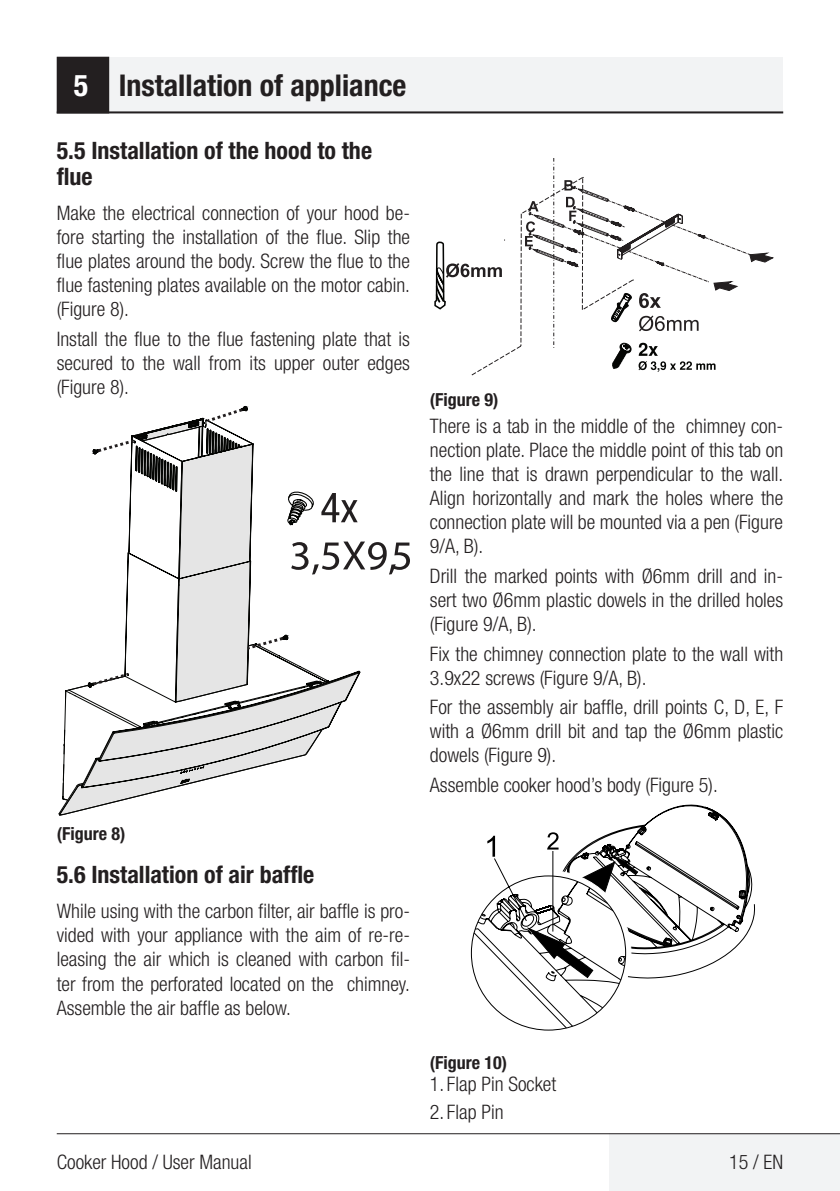
<style>
.page{position:relative;width:840px;height:1191px;background:#fff}
.page>*{position:absolute;margin:0;border:0;box-sizing:border-box;transform-origin:0 0}
.Unite_Baslik_Icerik{font:700 condensed 30px "Helvetica Neue LT Pro";color:#231f20}
.Alt_Baslik_Icerik{font:700 condensed 24px/26px "Helvetica Neue LT Pro";color:#231f20}
.Duz_Metin{font:300 condensed 20px/24px "Helvetica Neue LT Pro";color:#231f20;text-align:justify}
.Tablo_yazi_baslik{font:700 condensed 18px "Helvetica Neue LT Pro";color:#231f20}
.s1{color:#fff}
</style>
<div class="page">
<div style="left:57px;top:57px;width:725px;height:56px;background:#f2f3f4"></div>
<hr style="left:57px;top:111px;width:725px;height:2px;background:#231f20">
<div style="left:58px;top:58px;width:50px;height:54px;background:#231f20"></div>
<div style="left:57px;top:57px;width:52px;height:56px;border:2px solid #231f20"></div>
<div style="left:609px;top:1133px;width:230px;height:58px;background:#f2f3f4"></div>
<hr style="left:57px;top:1133px;width:782px;height:1px;background:#231f20">
<svg style="left:199px;top:418px;width:160px;height:286px"></svg>
<svg style="left:125px;top:419px;width:203px;height:213px"></svg>
<svg style="left:92px;top:437px;width:44px;height:20px"></svg>
<svg style="left:286px;top:491px;width:28px;height:41px"></svg>
<svg style="left:321px;top:493px;width:36px;height:29px"></svg>
<svg style="left:291px;top:541px;width:119px;height:33px"></svg>
<svg style="left:204px;top:405px;width:47px;height:19px"></svg>
<svg style="left:59px;top:632px;width:282px;height:183px"></svg>
<svg style="left:434px;top:158px;width:340px;height:218px"></svg>
<svg style="left:470px;top:804px;width:284px;height:226px"></svg>
<p class="Unite_Baslik_Icerik" style="left:74px;top:67px;width:334px"><span class="s1">5</span> Installation of appliance</p>
<p class="Alt_Baslik_Icerik" style="left:57px;top:137px;width:317px">5.5 Installation of the hood to the flue</p>
<p class="Duz_Metin" style="left:57px;top:201px;width:354px">Make the electrical connection of your hood be&shy;fore starting the installation of the flue. Slip the flue plates around the body. Screw the flue to the flue fastening plates available on the motor cabin. (Figure 8).</p>
<p class="Duz_Metin" style="left:57px;top:327px;width:354px">Install the flue to the flue fastening plate that is secured to the wall from its upper outer edges (Figure 8).</p>
<p class="Tablo_yazi_baslik" style="left:57px;top:822px;width:70px">(Figure 8)</p>
<p class="Alt_Baslik_Icerik" style="left:57px;top:861px;width:259px">5.6 Installation of air baffle</p>
<p class="Duz_Metin" style="left:57px;top:899px;width:354px">While using with the carbon filter, air baffle is pro&shy;vided with your appliance with the aim of re-re&shy;leasing the air which is cleaned with carbon fil&shy;ter from the perforated located on the chimney.<br>Assemble the air baffle as below.</p>
<p class="Tablo_yazi_baslik" style="left:429px;top:389px;width:70px">(Figure 9)</p>
<p class="Duz_Metin" style="left:429px;top:414px;width:354px">There is a tab in the middle of the chimney con&shy;nection plate. Place the middle point of this tab on the line that is drawn perpendicular to the wall.<br>Align horizontally and mark the holes where the connection plate will be mounted via a pen (Figure 9/A, B).</p>
<p class="Duz_Metin" style="left:429px;top:563px;width:354px">Drill the marked points with Ø6mm drill and in&shy;sert two Ø6mm plastic dowels in the drilled holes (Figure 9/A, B).</p>
<p class="Duz_Metin" style="left:429px;top:641px;width:354px">Fix the chimney connection plate to the wall with<br>3.9x22 screws (Figure 9/A, B).</p>
<p class="Duz_Metin" style="left:429px;top:695px;width:354px">For the assembly air baffle, drill points C, D, E, F with a Ø6mm drill bit and tap the Ø6mm plastic dowels (Figure 9).</p>
<p class="Duz_Metin" style="left:429px;top:772px;width:289px">Assemble cooker hood’s body (Figure 5).</p>
<p class="Tablo_yazi_baslik" style="left:429px;top:1052px;width:79px">(Figure 10)</p>
<p class="Duz_Metin" style="left:429px;top:1072px;width:128px">1. Flap Pin Socket</p>
<p class="Duz_Metin" style="left:429px;top:1099px;width:75px">2. Flap Pin</p>
<p class="Duz_Metin" style="left:57px;top:1150px;width:196px">Cooker Hood / User Manual</p>
<p class="Duz_Metin" style="left:728px;top:1149px;width:55px">15 / EN</p>
</div>
